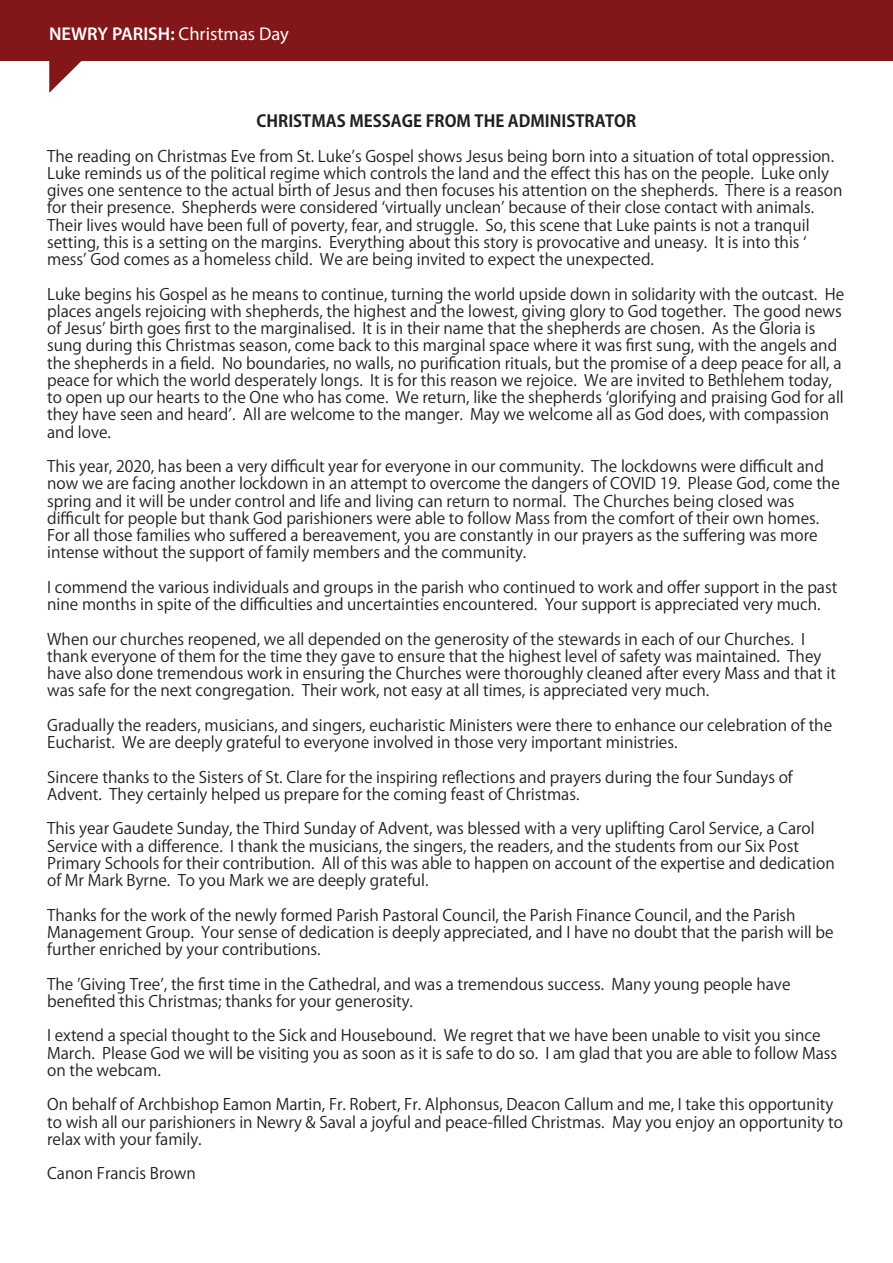
<style>
.page{position:relative;width:893px;height:1263px;background:#fff}
.page>*{position:absolute;margin:0;border:0;box-sizing:border-box;transform-origin:0 0}
.t1{font:600 18.45px "Myriad Pro";color:#fff}
.t2{font:700 16.5px "Koz Go Pro";color:#231f20}
.t3{font:15.75px/17.2px "Koz Go Pro";color:#231f20}
.s1{font-weight:400}
</style>
<div class="page">
<div style="left:0;top:0;width:893px;height:60px;background:#831618"></div>
<svg style="left:49px;top:60px;width:39px;height:33px"></svg>
<p class="t1" style="left:49px;top:22px;width:241px">NEWRY PARISH: <span class="s1">Christmas Day</span></p>
<p class="t2" style="left:257px;top:110px;width:381px">CHRISTMAS MESSAGE FROM THE ADMINISTRATOR</p>
<p class="t3" style="left:47px;top:148px;width:797px">The reading on Christmas Eve from St. Lukeʼs Gospel shows Jesus being born into a situation of total oppression.<br>Luke reminds us of the political regime which controls the land and the effect this has on the people. Luke only gives one sentence to the actual birth of Jesus and then focuses his attention on the shepherds. There is a reason for their presence. Shepherds were considered ʻvirtually uncleanʼ because of their close contact with animals.<br>Their lives would have been full of poverty, fear, and struggle. So, this scene that Luke paints is not a tranquil setting, this is a setting on the margins. Everything about this story is provocative and uneasy. It is into this ʻ messʼ God comes as a homeless child. We are being invited to expect the unexpected.</p>
<p class="t3" style="left:47px;top:286px;width:799px">Luke begins his Gospel as he means to continue, turning the world upside down in solidarity with the outcast. He places angels rejoicing with shepherds, the highest and the lowest, giving glory to God together. The good news of Jesusʼ birth goes first to the marginalised. It is in their name that the shepherds are chosen. As the Gloria is sung during this Christmas season, come back to this marginal space where it was first sung, with the angels and the shepherds in a field. No boundaries, no walls, no purification rituals, but the promise of a deep peace for all, a peace for which the world desperately longs. It is for this reason we rejoice. We are invited to Bethlehem today, to open up our hearts to the One who has come. We return, like the shepherds ʻglorifying and praising God for all they have seen and heardʼ. All are welcome to the manger. May we welcome all as God does, with compassion and love.</p>
<p class="t3" style="left:47px;top:458px;width:794px">This year, 2020, has been a very difficult year for everyone in our community. The lockdowns were difficult and now we are facing another lockdown in an attempt to overcome the dangers of COVID 19. Please God, come the spring and it will be under control and life and living can return to normal. The Churches being closed was difficult for people but thank God parishioners were able to follow Mass from the comfort of their own homes.<br>For all those families who suffered a bereavement, you are constantly in our prayers as the suffering was more intense without the support of family members and the community.</p>
<p class="t3" style="left:47px;top:579px;width:792px">I commend the various individuals and groups in the parish who continued to work and offer support in the past nine months in spite of the difficulties and uncertainties encountered. Your support is appreciated very much.</p>
<p class="t3" style="left:47px;top:631px;width:790px">When our churches reopened, we all depended on the generosity of the stewards in each of our Churches. I thank everyone of them for the time they gave to ensure that the highest level of safety was maintained. They have also done tremendous work in ensuring the Churches were thoroughly cleaned after every Mass and that it was safe for the next congregation. Their work, not easy at all times, is appreciated very much.</p>
<p class="t3" style="left:47px;top:717px;width:786px">Gradually the readers, musicians, and singers, eucharistic Ministers were there to enhance our celebration of the<br>Eucharist. We are deeply grateful to everyone involved in those very important ministries.</p>
<p class="t3" style="left:47px;top:769px;width:747px">Sincere thanks to the Sisters of St. Clare for the inspiring reflections and prayers during the four Sundays of<br>Advent. They certainly helped us prepare for the coming feast of Christmas.</p>
<p class="t3" style="left:47px;top:820px;width:789px">This year Gaudete Sunday, the Third Sunday of Advent, was blessed with a very uplifting Carol Service, a Carol Service with a difference. I thank the musicians, the singers, the readers, and the students from our Six Post Primary Schools for their contribution. All of this was able to happen on account of the expertise and dedication of Mr Mark Byrne. To you Mark we are deeply grateful.</p>
<p class="t3" style="left:47px;top:907px;width:788px">Thanks for the work of the newly formed Parish Pastoral Council, the Parish Finance Council, and the Parish<br>Management Group. Your sense of dedication is deeply appreciated, and I have no doubt that the parish will be further enriched by your contributions.</p>
<p class="t3" style="left:47px;top:976px;width:745px">The ʼGiving Treeʼ, the first time in the Cathedral, and was a tremendous success. Many young people have benefited this Christmas; thanks for your generosity.</p>
<p class="t3" style="left:47px;top:1027px;width:792px">I extend a special thought to the Sick and Housebound. We regret that we have been unable to visit you since<br>March. Please God we will be visiting you as soon as it is safe to do so. I am glad that you are able to follow Mass on the webcam.</p>
<p class="t3" style="left:47px;top:1096px;width:797px">On behalf of Archbishop Eamon Martin, Fr. Robert, Fr. Alphonsus, Deacon Callum and me, I take this opportunity to wish all our parishioners in Newry &amp; Saval a joyful and peace-filled Christmas. May you enjoy an opportunity to relax with your family.</p>
<p class="t3" style="left:47px;top:1165px;width:150px">Canon Francis Brown</p>
</div>
